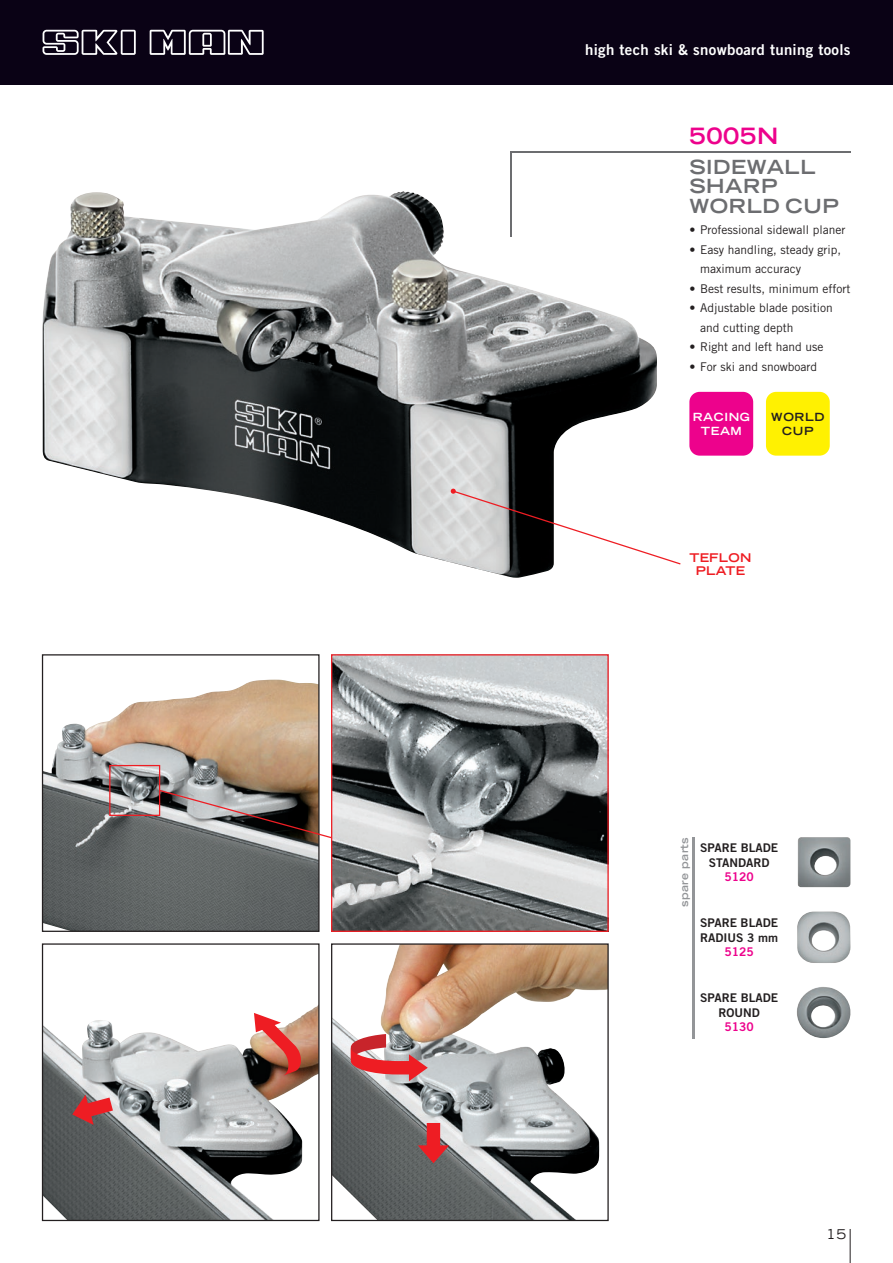
<style>
.page{position:relative;width:893px;height:1263px;background:#fff}
.page>*{position:absolute;margin:0;border:0;box-sizing:border-box;transform-origin:0 0}
.t1{font:700 expanded 22.5px "Trade Gothic LT Std";letter-spacing:.03em;color:#ed028c}
.t2{font:700 expanded 19.5px/19.5px "Trade Gothic LT Std";letter-spacing:.03em;color:#6c6d70}
.t3{font:15px "Trade Gothic LT Std Bd 2";letter-spacing:.02em;color:#fff}
.t4{font:expanded 13.5px "Trade Gothic LT Std";color:#231f20}
.t5{font:12px "Trade Gothic LT Std";color:#231f20}
.t6{font:12px/14.4px "Trade Gothic LT Std Bd 2";color:#231f20;text-align:center}
.t7{font:12px "Trade Gothic LT Std Bd 2";color:#ed028c}
.t8{font:700 expanded 12px/13.2px "Trade Gothic LT Std";letter-spacing:.025em;color:#ee1d23;text-align:center}
.t9{font:700 expanded 11.25px/13.5px "Trade Gothic LT Std";letter-spacing:.05em;color:#fff;text-align:center}
.t10{font:700 expanded 11.25px/13.5px "Trade Gothic LT Std";letter-spacing:.05em;color:#231f20;text-align:center}
.t11{font:700 expanded 10.5px "Trade Gothic LT Std";letter-spacing:.03em;color:#939598}
</style>
<div class="page">
<hr style="left:850px;top:1229px;width:1px;height:34px;background:#231f20">
<div style="left:0;top:0;width:893px;height:85px;background:#0a0215"></div>
<svg style="left:150px;top:30px;width:114px;height:25px"></svg>
<svg style="left:43px;top:30px;width:93px;height:25px"></svg>
<img style="left:44px;top:680px;width:274px;height:250px">
<div style="left:42px;top:654px;width:278px;height:278px;border:1px solid #231f20"></div>
<svg style="left:158px;top:789px;width:173px;height:50px;background:#817b7a"></svg>
<div style="left:109px;top:765px;width:51px;height:51px;border:1px solid #ee1d23"></div>
<img style="left:333px;top:656px;width:274px;height:274px">
<div style="left:331px;top:654px;width:278px;height:278px;border:1px solid #ee1d23"></div>
<img style="left:333px;top:945px;width:274px;height:274px">
<div style="left:331px;top:943px;width:278px;height:278px;border:1px solid #231f20"></div>
<svg style="left:418px;top:1123px;width:31px;height:40px"></svg>
<svg style="left:351px;top:1034px;width:77px;height:47px;background:#c67779"></svg>
<img style="left:44px;top:1005px;width:274px;height:214px">
<div style="left:42px;top:943px;width:278px;height:278px;border:1px solid #231f20"></div>
<svg style="left:254px;top:1013px;width:49px;height:63px;background:#bf6b5f"></svg>
<svg style="left:72px;top:1095px;width:41px;height:30px"></svg>
<img style="left:798px;top:837px;width:52px;height:51px">
<img style="left:797px;top:911px;width:53px;height:52px">
<img style="left:797px;top:987px;width:54px;height:51px">
<hr style="left:692px;top:837px;width:2px;height:201px;background:#939598">
<hr style="left:510px;top:152px;width:340px;height:1px;background:#6c6d70">
<hr style="left:510px;top:152px;width:2px;height:85px;background:#6c6d70">
<div style="left:689px;top:392px;width:64px;height:64px;background:#ed028c;border-radius:10px"></div>
<div style="left:766px;top:392px;width:64px;height:64px;background:#fff101;border-radius:10px"></div>
<img style="left:43px;top:191px;width:614px;height:387px">
<svg style="left:451px;top:489px;width:230px;height:76px"></svg>
<p class="t3" style="left:585px;top:40px;width:267px">high tech ski &amp; snowboard tuning tools</p>
<h1 class="t1" style="left:689px;top:121px;width:90px">5005N</h1>
<h2 class="t2" style="left:689px;top:156px;width:151px">SIDEWALL<br>SHARP<br>WORLD CUP</h2>
<p class="t5" style="left:689px;top:223px;width:157px">• Professional sidewall planer</p>
<p class="t5" style="left:689px;top:242px;width:153px">• Easy handling, steady grip,</p>
<p class="t5" style="left:689px;top:281px;width:163px">• Best results, minimum effort</p>
<p class="t5" style="left:689px;top:301px;width:145px">• Adjustable blade position</p>
<p class="t5" style="left:689px;top:340px;width:135px">• Right and left hand use</p>
<p class="t5" style="left:689px;top:359px;width:129px">• For ski and snowboard</p>
<p class="t5" style="left:700px;top:262px;width:102px">maximum accuracy</p>
<p class="t5" style="left:700px;top:320px;width:95px">and cutting depth</p>
<p class="t9" style="left:693px;top:410px;width:59px">RACING<br>TEAM</p>
<p class="t10" style="left:771px;top:410px;width:55px">WORLD<br>CUP</p>
<p class="t8" style="left:689px;top:550px;width:64px">TEFLON<br>PLATE</p>
<p class="t11" style="left:677px;top:907px;width:71px;rotate:-90deg">spare parts</p>
<p class="t6" style="left:700px;top:840px;width:79px">SPARE BLADE<br>STANDARD</p>
<p class="t7" style="left:724px;top:869px;width:31px">5120</p>
<p class="t6" style="left:700px;top:915px;width:79px;text-align:left">SPARE BLADE<br>RADIUS 3 mm</p>
<p class="t7" style="left:724px;top:944px;width:31px">5125</p>
<p class="t6" style="left:700px;top:991px;width:79px">SPARE BLADE<br>ROUND</p>
<p class="t7" style="left:724px;top:1019px;width:31px">5130</p>
<p class="t4" style="left:826px;top:1225px;width:21px">15</p>
</div>
